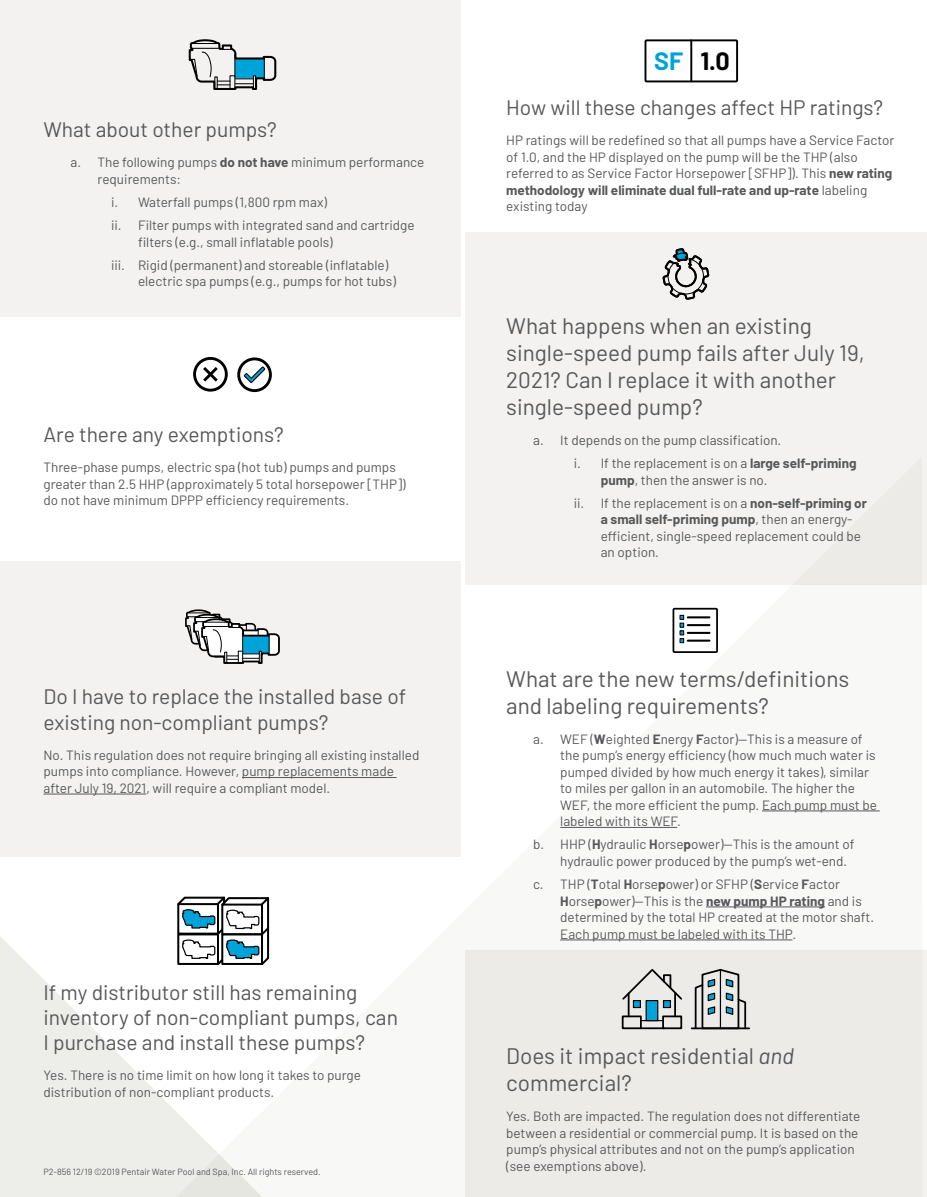
<style>
.page{position:relative;width:927px;height:1197px;background:#fff}
.page>*{position:absolute;margin:0;border:0;box-sizing:border-box;transform-origin:0 0}
.t1{font:700 25.2px "Barlow";color:#000}
.t2{font:22.5px/27px "Barlow";color:#57585a}
.t3{font:21px/25.2px "Barlow";color:#57585a}
.t4{font:13.5px/16.5px "Barlow";color:#57585a}
.t5{font:9px "Barlow";color:#57585a}
.s1{font-weight:700}
.s2{color:#00a3d8}
.s3{font-style:italic}
</style>
<div class="page">
<div style="left:0;top:0;width:460px;height:317px;background:#f3f2f0"></div>
<div style="left:466px;top:232px;width:461px;height:353px;background:#f3f2f0"></div>
<div style="left:0;top:561px;width:460px;height:296px;background:#f3f2f0"></div>
<svg style="left:460px;top:456px;width:462px;height:741px"></svg>
<svg style="left:0;top:896px;width:270px;height:301px"></svg>
<div style="left:193px;top:357px;width:35px;height:35px;border:3px solid #000;border-radius:50%"></div>
<svg style="left:203px;top:367px;width:15px;height:15px"></svg>
<div style="left:237px;top:357px;width:35px;height:35px;border:3px solid #000;border-radius:50%"></div>
<svg style="left:244px;top:367px;width:21px;height:16px"></svg>
<svg style="left:185px;top:609px;width:95px;height:55px"></svg>
<svg style="left:188px;top:39px;width:89px;height:51px"></svg>
<div style="left:645px;top:39px;width:93px;height:43px;border:2px solid #000"></div>
<hr style="left:690px;top:40px;width:2px;height:41px;background:#000">
<div style="left:673px;top:608px;width:45px;height:45px;border:2px solid #000"></div>
<hr style="left:688px;top:616px;width:21px;height:2px;background:#000">
<hr style="left:688px;top:624px;width:21px;height:2px;background:#000">
<hr style="left:688px;top:632px;width:21px;height:2px;background:#000">
<hr style="left:688px;top:640px;width:21px;height:2px;background:#000">
<svg style="left:680px;top:615px;width:4px;height:28px"></svg>
<svg style="left:662px;top:248px;width:48px;height:52px"></svg>
<hr style="left:628px;top:993px;width:2px;height:23px;background:#000">
<hr style="left:674px;top:993px;width:2px;height:23px;background:#000">
<div style="left:622px;top:1016px;width:20px;height:13px;border:2px solid #000"></div>
<div style="left:633px;top:1001px;width:7px;height:7px;background:#00a3d8"></div>
<div style="left:633px;top:1000px;width:8px;height:8px;border:1px solid #000"></div>
<div style="left:646px;top:1001px;width:12px;height:20px;background:#00a3d8"></div>
<div style="left:646px;top:1000px;width:12px;height:21px;border:1px solid #000"></div>
<div style="left:664px;top:1001px;width:6px;height:7px;background:#00a3d8"></div>
<div style="left:663px;top:1000px;width:8px;height:8px;border:1px solid #000"></div>
<div style="left:662px;top:1016px;width:20px;height:13px;border:2px solid #000"></div>
<svg style="left:622px;top:969px;width:62px;height:32px"></svg>
<hr style="left:641px;top:1027px;width:23px;height:2px;background:#000">
<svg style="left:641px;top:1020px;width:22px;height:1px"></svg>
<hr style="left:692px;top:1027px;width:57px;height:2px;background:#000">
<svg style="left:694px;top:969px;width:53px;height:59px"></svg>
<hr style="left:720px;top:970px;width:1px;height:58px;background:#000">
<svg style="left:177px;top:897px;width:92px;height:68px"></svg>
<hr style="left:242px;top:777px;width:155px;height:1px;background:#57585a">
<hr style="left:44px;top:794px;width:102px;height:1px;background:#57585a">
<hr style="left:762px;top:811px;width:118px;height:1px;background:#57585a">
<hr style="left:560px;top:827px;width:117px;height:1px;background:#57585a">
<hr style="left:706px;top:907px;width:119px;height:1px;background:#57585a">
<hr style="left:560px;top:940px;width:232px;height:1px;background:#57585a">
<svg style="left:0;top:1192px;width:5px;height:5px"></svg>
<svg style="left:922px;top:1192px;width:5px;height:5px"></svg>
<p class="t3" style="left:44px;top:116px;width:235px">What about other pumps?</p>
<p class="t4" style="left:98px;top:153px;width:328px;text-indent:-27px">a. The following pumps <span class="s1">do not have</span> minimum performance requirements:</p>
<p class="t4" style="left:111px;top:193px;width:217px">i. Waterfall pumps (1,800 rpm max)</p>
<p class="t4" style="left:138px;top:216px;width:278px;text-indent:-27px">ii. Filter pumps with integrated sand and cartridge filters (e.g., small inflatable pools)</p>
<p class="t4" style="left:138px;top:256px;width:259px;text-indent:-27px">iii. Rigid (permanent) and storeable (inflatable) electric spa pumps (e.g., pumps for hot tubs)</p>
<p class="t3" style="left:44px;top:421px;width:242px">Are there any exemptions?</p>
<p class="t4" style="left:44px;top:459px;width:364px">Three-phase pumps, electric spa (hot tub) pumps and pumps greater than 2.5 HHP (approximately 5 total horsepower [THP]) do not have minimum DPPP efficiency requirements.</p>
<p class="t3" style="left:44px;top:683px;width:364px">Do I have to replace the installed base of existing non-compliant pumps?</p>
<p class="t4" style="left:44px;top:746px;width:377px">No. This regulation does not require bringing all existing installed pumps into compliance. However, pump replacements made after July 19, 2021, will require a compliant model.</p>
<p class="t3" style="left:44px;top:979px;width:356px">If my distributor still has remaining inventory of non-compliant pumps, can<br>I purchase and install these pumps?</p>
<p class="t4" style="left:44px;top:1066px;width:319px">Yes. There is no time limit on how long it takes to purge distribution of non-compliant products.</p>
<p class="t5" style="left:44px;top:1166px;width:279px">P2-856 12/19 ©2019 Pentair Water Pool and Spa, Inc. All rights reserved.</p>
<p class="t1" style="left:654px;top:42px;width:77px"><span class="s2">SF</span> 1.0</p>
<p class="t3" style="left:506px;top:94px;width:378px">How will these changes affect HP ratings?</p>
<p class="t4" style="left:506px;top:131px;width:390px">HP ratings will be redefined so that all pumps have a Service Factor of 1.0, and the HP displayed on the pump will be the THP (also referred to as Service Factor Horsepower [SFHP]). This <span class="s1">new rating methodology will eliminate dual full-rate and up-rate</span> labeling existing today</p>
<p class="t2" style="left:506px;top:311px;width:360px">What happens when an existing single-speed pump fails after July 19,<br>2021? Can I replace it with another single-speed pump?</p>
<p class="t4" style="left:533px;top:431px;width:250px">a. It depends on the pump classification.</p>
<p class="t4" style="left:601px;top:454px;width:257px;text-indent:-27px">i. If the replacement is on a <span class="s1">large self-priming pump</span>, then the answer is no.</p>
<p class="t4" style="left:601px;top:494px;width:268px;text-indent:-27px">ii. If the replacement is on a <span class="s1">non-self-priming or a small self-priming pump</span>, then an energy&shy;efficient, single-speed replacement could be an option.</p>
<p class="t2" style="left:506px;top:664px;width:345px">What are the new terms/definitions and labeling requirements?</p>
<p class="t4" style="left:560px;top:730px;width:318px;text-indent:-27px">a. WEF (<span class="s1">W</span>eighted <span class="s1">E</span>nergy <span class="s1">F</span>actor)—This is a measure of the pump’s energy efficiency (how much much water is pumped divided by how much energy it takes), similar to miles per gallon in an automobile. The higher the WEF, the more efficient the pump. Each pump must be labeled with its WEF.</p>
<p class="t4" style="left:560px;top:835px;width:296px;text-indent:-27px">b. HHP (<span class="s1">H</span>ydraulic <span class="s1">H</span>orse<span class="s1">p</span>ower)—This is the amount of hydraulic power produced by the pump’s wet-end.</p>
<p class="t4" style="left:560px;top:875px;width:316px;text-indent:-27px">c. THP (<span class="s1">T</span>otal <span class="s1">H</span>orse<span class="s1">p</span>ower) or SFHP (<span class="s1">S</span>ervice <span class="s1">F</span>actor <span class="s1">H</span>orse<span class="s1">p</span>ower)—This is the <span class="s1">new pump HP rating</span> and is determined by the total HP created at the motor shaft.<br>Each pump must be labeled with its THP.</p>
<p class="t2" style="left:506px;top:1041px;width:289px">Does it impact residential <span class="s3">and </span>commercial?</p>
<p class="t4" style="left:506px;top:1107px;width:356px">Yes. Both are impacted. The regulation does not differentiate between a residential or commercial pump. It is based on the pump’s physical attributes and not on the pump’s application (see exemptions above).</p>
</div>
